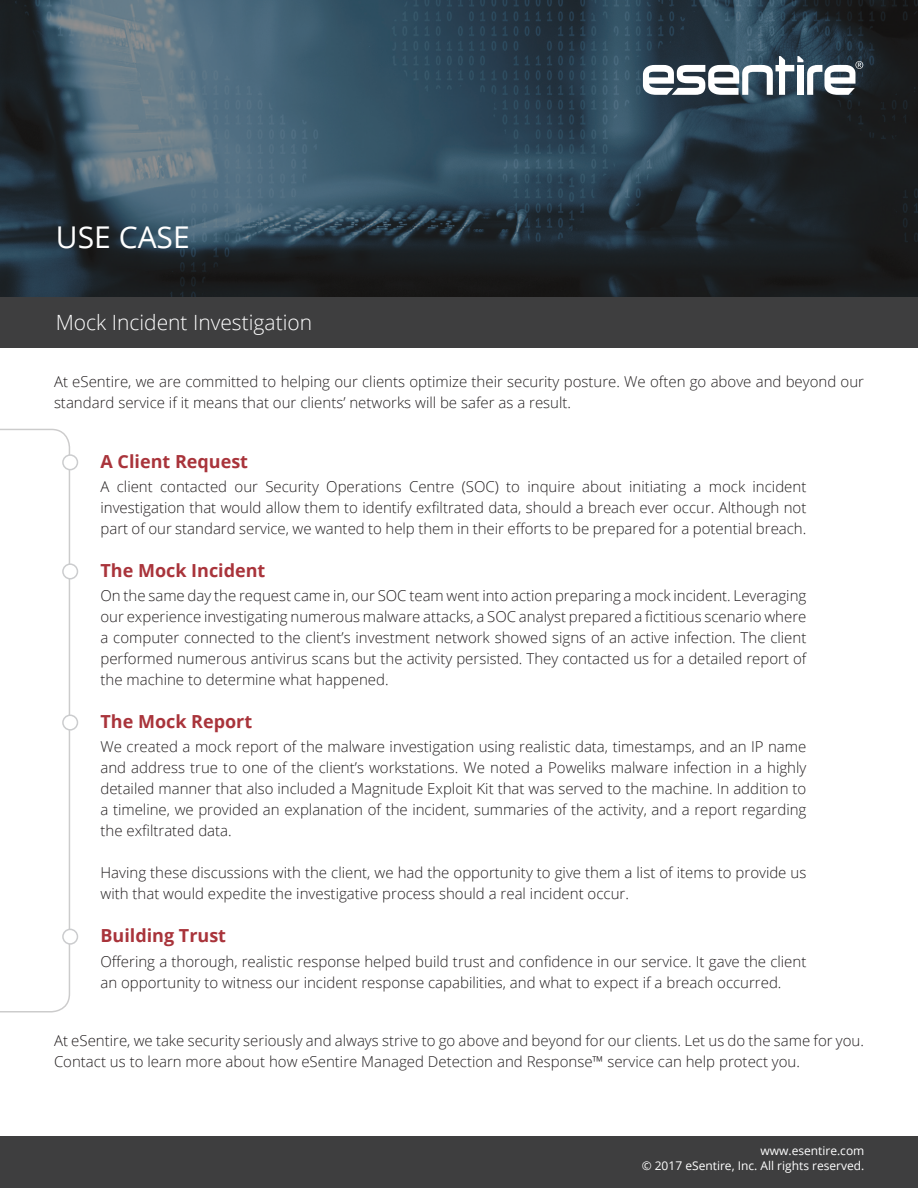
<style>
.page{position:relative;width:918px;height:1188px;background:#fff}
.page>*{position:absolute;margin:0;border:0;box-sizing:border-box;transform-origin:0 0}
.t1{font:30px "Open Sans";color:#fff}
.t2{font:300 21px "Open Sans";color:#fff}
.t3{font:700 18px "Open Sans";color:#a9343b}
.t4{font:300 15px/21px "Open Sans";color:#231f20}
.t5{font:12px/14.4px "Open Sans";color:#fff;text-align:right}
</style>
<div class="page">
<svg style="left:0;top:429px;width:70px;height:583px"></svg>
<div style="left:0;top:1137px;width:918px;height:51px;background:#3e3e3f"></div>
<div style="left:63px;top:715px;width:14px;height:15px;background:#fff;border-radius:50%"></div>
<div style="left:62px;top:715px;width:16px;height:16px;border:2px solid #cbccce;border-radius:50%"></div>
<div style="left:63px;top:564px;width:14px;height:15px;background:#fff;border-radius:50%"></div>
<div style="left:62px;top:563px;width:16px;height:16px;border:2px solid #cbccce;border-radius:50%"></div>
<div style="left:63px;top:455px;width:14px;height:15px;background:#fff;border-radius:50%"></div>
<div style="left:62px;top:454px;width:16px;height:16px;border:2px solid #cbccce;border-radius:50%"></div>
<div style="left:63px;top:929px;width:14px;height:15px;background:#fff;border-radius:50%"></div>
<div style="left:62px;top:929px;width:16px;height:16px;border:2px solid #cbccce;border-radius:50%"></div>
<div style="left:0;top:296px;width:918px;height:51px;background:#3e3e3f"></div>
<svg style="left:0;top:0;width:918px;height:296px;background:#2f414c"></svg>
<svg style="left:643px;top:56px;width:220px;height:39px"></svg>
<h1 class="t1" style="left:56px;top:217px;width:135px">use case</h1>
<h2 class="t2" style="left:56px;top:308px;width:258px">Mock Incident Investigation</h2>
<p class="t4" style="left:54px;top:371px;width:812px">At eSentire, we are committed to helping our clients optimize their security posture. We often go above and beyond our standard service if it means that our clients’ networks will be safer as a result.</p>
<p class="t3" style="left:100px;top:449px;width:149px">A Client Request</p>
<p class="t4" style="left:100px;top:476px;width:707px;text-align:justify">A client contacted our Security Operations Centre (SOC) to inquire about initiating a mock incident investigation that would allow them to identify exfiltrated data, should a breach ever occur. Although not part of our standard service, we wanted to help them in their efforts to be prepared for a potential breach.</p>
<p class="t3" style="left:100px;top:558px;width:166px">The Mock Incident</p>
<p class="t4" style="left:100px;top:585px;width:707px;text-align:justify">On the same day the request came in, our SOC team went into action preparing a mock incident. Leveraging our experience investigating numerous malware attacks, a SOC analyst prepared a fictitious scenario where a computer connected to the client’s investment network showed signs of an active infection. The client performed numerous antivirus scans but the activity persisted. They contacted us for a detailed report of the machine to determine what happened.</p>
<p class="t3" style="left:100px;top:709px;width:153px">The Mock Report</p>
<p class="t4" style="left:100px;top:736px;width:707px;text-align:justify">We created a mock report of the malware investigation using realistic data, timestamps, and an IP name and address true to one of the client’s workstations. We noted a Poweliks malware infection in a highly detailed manner that also included a Magnitude Exploit Kit that was served to the machine. In addition to a timeline, we provided an explanation of the incident, summaries of the activity, and a report regarding the exfiltrated data.</p>
<p class="t4" style="left:100px;top:862px;width:707px">Having these discussions with the client, we had the opportunity to give them a list of items to provide us with that would expedite the investigative process should a real incident occur.</p>
<p class="t3" style="left:100px;top:923px;width:127px">Building Trust</p>
<p class="t4" style="left:100px;top:950px;width:707px">Offering a thorough, realistic response helped build trust and confidence in our service. It gave the client an opportunity to witness our incident response capabilities, and what to expect if a breach occurred.</p>
<p class="t4" style="left:54px;top:1029px;width:812px">At eSentire, we take security seriously and always strive to go above and beyond for our clients. Let us do the same for you.<br>Contact us to learn more about how eSentire Managed Detection and Response™ service can help protect you.</p>
<p class="t5" style="left:642px;top:1143px;width:224px">www.esentire.com<br>© 2017 eSentire, Inc. All rights reserved.</p>
</div>
